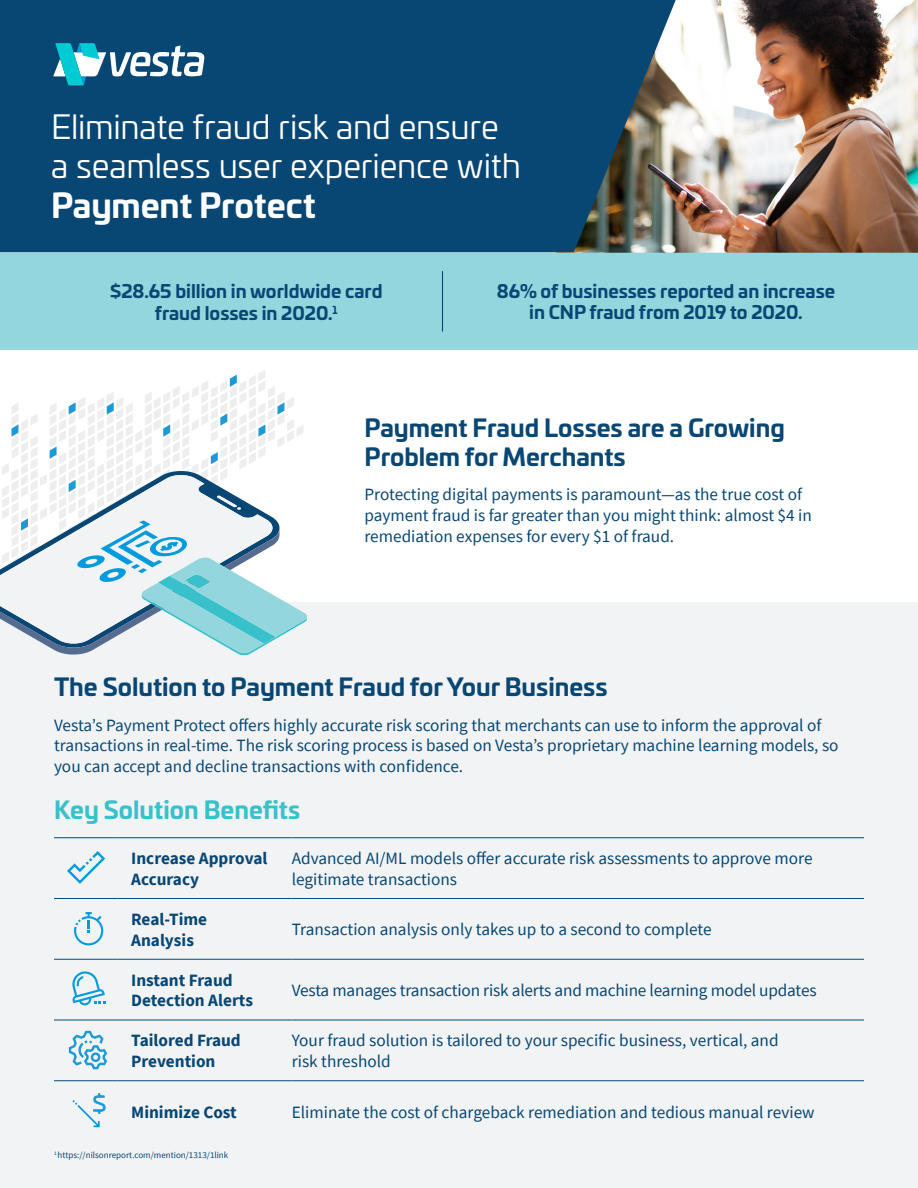
<style>
.page{position:relative;width:918px;height:1188px;background:#fff}
.page>*{position:absolute;margin:0;border:0;box-sizing:border-box;transform-origin:0 0}
.t1{font:33px/39.6px "Univia Pro";letter-spacing:-.005em;color:#fff}
.t2{font:700 24px/28.8px "Univia Pro";color:#084774}
.t3{font:700 24px "Univia Pro";color:#39c1cb}
.t4{font:700 18px/21.6px "Univia Pro";color:#084774;text-align:center}
.t5{font:17.25px/20.7px "Source Sans Pro";color:#084774}
.t6{font:700 17.25px/20.7px "Source Sans Pro";color:#084774}
.t7{font:9px "Source Sans Pro";color:#084774}
.s1{font-weight:700}
</style>
<div class="page">
<img style="left:676px;top:0;width:242px;height:252px">
<div style="left:0;top:603px;width:918px;height:585px;background:#f2f3f4"></div>
<svg style="left:0;top:370px;width:308px;height:285px"></svg>
<svg style="left:72px;top:1093px;width:34px;height:34px"></svg>
<svg style="left:67px;top:851px;width:38px;height:33px"></svg>
<svg style="left:74px;top:912px;width:29px;height:33px"></svg>
<svg style="left:69px;top:1031px;width:38px;height:38px"></svg>
<svg style="left:72px;top:971px;width:33px;height:34px"></svg>
<hr style="left:54px;top:837px;width:64px;height:1px;background:#084774">
<hr style="left:118px;top:837px;width:174px;height:1px;background:#084774">
<hr style="left:292px;top:837px;width:572px;height:1px;background:#084774">
<hr style="left:54px;top:898px;width:64px;height:1px;background:#084774">
<hr style="left:118px;top:898px;width:174px;height:1px;background:#084774">
<hr style="left:292px;top:898px;width:572px;height:1px;background:#084774">
<hr style="left:54px;top:959px;width:64px;height:1px;background:#084774">
<hr style="left:118px;top:959px;width:174px;height:1px;background:#084774">
<hr style="left:292px;top:959px;width:572px;height:1px;background:#084774">
<hr style="left:54px;top:1020px;width:64px;height:1px;background:#084774">
<hr style="left:118px;top:1020px;width:174px;height:1px;background:#084774">
<hr style="left:292px;top:1020px;width:572px;height:1px;background:#084774">
<hr style="left:54px;top:1080px;width:64px;height:1px;background:#084774">
<hr style="left:118px;top:1080px;width:174px;height:1px;background:#084774">
<hr style="left:292px;top:1080px;width:572px;height:1px;background:#084774">
<svg style="left:0;top:0;width:676px;height:252px;background:#104a72"></svg>
<svg style="left:53px;top:43px;width:152px;height:42px"></svg>
<div style="left:0;top:253px;width:918px;height:97px;background:#94d6dd"></div>
<hr style="left:442px;top:272px;width:1px;height:59px;background:#084774">
<p class="t1" style="left:51px;top:105px;width:472px">Eliminate fraud risk and ensure a seamless user experience with<br><span class="s1">Payment Protect</span></p>
<p class="t4" style="left:110px;top:279px;width:274px">$28.65 billion in worldwide card fraud losses in 2020.<sup>1</sup></p>
<p class="t4" style="left:497px;top:279px;width:340px">86% of businesses reported an increase in CNP fraud from 2019 to 2020.</p>
<p class="t2" style="left:364px;top:412px;width:422px">Payment Fraud Losses are a Growing<br>Problem for Merchants</p>
<p class="t5" style="left:364px;top:484px;width:449px">Protecting digital payments is paramount—as the true cost of payment fraud is far greater than you might think: almost $4 in remediation expenses for every $1 of fraud.</p>
<p class="t2" style="left:54px;top:671px;width:555px">The Solution to Payment Fraud for Your Business</p>
<p class="t5" style="left:54px;top:714px;width:786px">Vesta’s Payment Protect offers highly accurate risk scoring that merchants can use to inform the approval of transactions in real-time. The risk scoring process is based on Vesta’s proprietary machine learning models, so you can accept and decline transactions with confidence.</p>
<p class="t3" style="left:54px;top:791px;width:248px">Key Solution Benefits</p>
<p class="t6" style="left:131px;top:848px;width:138px">Increase Approval<br>Accuracy</p>
<p class="t5" style="left:292px;top:848px;width:522px">Advanced AI/ML models offer accurate risk assessments to approve more legitimate transactions</p>
<p class="t6" style="left:131px;top:909px;width:78px">Real-Time<br>Analysis</p>
<p class="t5" style="left:292px;top:919px;width:421px">Transaction analysis only takes up to a second to complete</p>
<p class="t6" style="left:131px;top:969px;width:123px">Instant Fraud<br>Detection Alerts</p>
<p class="t5" style="left:292px;top:980px;width:526px">Vesta manages transaction risk alerts and machine learning model updates</p>
<p class="t6" style="left:131px;top:1030px;width:111px">Tailored Fraud<br>Prevention</p>
<p class="t5" style="left:292px;top:1030px;width:488px">Your fraud solution is tailored to your specific business, vertical, and risk threshold</p>
<p class="t6" style="left:131px;top:1101px;width:107px">Minimize Cost</p>
<p class="t5" style="left:292px;top:1101px;width:524px">Eliminate the cost of chargeback remediation and tedious manual review</p>
<p class="t7" style="left:54px;top:1149px;width:176px"><sup>1</sup> https://nilsonreport.com/mention/1313/1link</p>
</div>
